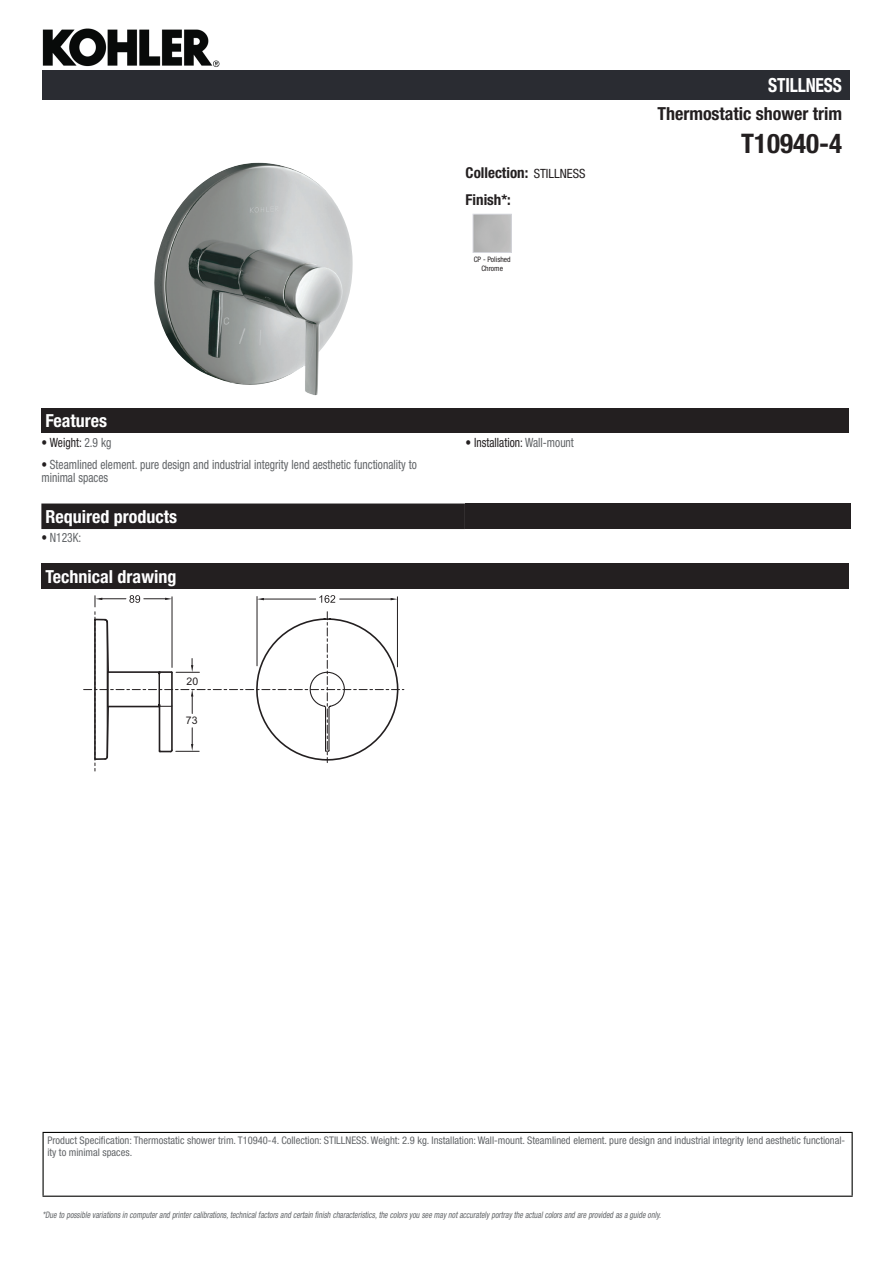
<style>
.page{position:relative;width:893px;height:1263px;background:#fff}
.page>*{position:absolute;margin:0;border:0;box-sizing:border-box;transform-origin:0 0}
.t1{font:700 condensed 27px "Helvetica Neue LT Std";color:#231f20}
.t2{font:700 condensed 19.5px "Helvetica Neue LT Std";letter-spacing:-.01em;color:#fff;scale:.9 1}
.t3{font:700 condensed 18px "Helvetica Neue LT Std";color:#fff}
.t4{font:700 condensed 18px "Helvetica Neue LT Std";color:#231f20}
.t5{font:700 condensed 15px/27.8px "Helvetica Neue LT Std";color:#231f20}
.t6{font:condensed 12.75px/13.5px "Helvetica Neue LT Std";color:#626568;scale:.9 1}
.t7{font:condensed 12.75px "Helvetica Neue LT Std";color:#231f20;scale:.9 1}
.t8{font:condensed 10.5px/12px "Helvetica Neue LT Std";color:#626568}
.t9{font:10.5px "Arial";color:#231f20}
.t10{font:italic condensed 9px "Helvetica Neue LT Std";color:#626568;scale:.87 1}
.t11{font:condensed 7.5px/9px "Helvetica Neue LT Std";color:#231f20;text-align:center}
.s1{font-weight:400;font-size:12.75px}
.s2{color:#626568}
.s3{color:#231f20}
</style>
<div class="page">
<img style="left:42px;top:28px;width:188px;height:53px">
<img style="left:154px;top:163px;width:199px;height:232px">
<div style="left:473px;top:214px;width:39px;height:39px;border:1px solid #d3d4da"></div>
<div style="left:41px;top:408px;width:808px;height:25px;background:#231f20"></div>
<div style="left:41px;top:503px;width:424px;height:26px;background:#231f20"></div>
<div style="left:465px;top:503px;width:385px;height:26px;background:#231f20"></div>
<div style="left:41px;top:564px;width:808px;height:25px;background:#231f20"></div>
<svg style="left:84px;top:595px;width:320px;height:177px"></svg>
<div style="left:43px;top:71px;width:807px;height:29px;background:#2a2c32"></div>
<hr style="left:43px;top:1132px;width:810px;height:1px;background:#040503">
<hr style="left:43px;top:1133px;width:1px;height:62px;background:#040503">
<hr style="left:852px;top:1133px;width:1px;height:62px;background:#040503">
<hr style="left:43px;top:1195px;width:810px;height:2px;background:#040503">
<h2 class="t2" style="left:768px;top:74px;width:83px">STILLNESS</h2>
<h3 class="t4" style="left:657px;top:103px;width:186px">Thermostatic shower trim</h3>
<h3 class="t5" style="left:466px;top:158px;width:121px">Collection: <span class="s1">STILLNESS<br></span>Finish*:</h3>
<p class="t11" style="left:474px;top:255px;width:38px">CP - Polished<br>Chrome</p>
<h3 class="t3" style="left:46px;top:410px;width:63px">Features</h3>
<p class="t7" style="left:41px;top:435px;width:79px">• Weight: <span class="s2">2.9 kg</span></p>
<p class="t7" style="left:466px;top:435px;width:122px">• Installation: <span class="s2">Wall-mount</span></p>
<p class="t6" style="left:41px;top:457px;width:419px"><span class="s3">•</span> Steamlined element. pure design and industrial integrity lend aesthetic functionality to minimal spaces</p>
<h3 class="t3" style="left:46px;top:505px;width:133px">Required products</h3>
<p class="t6" style="left:41px;top:531px;width:46px"><span class="s3">•</span> N123K:</p>
<h3 class="t3" style="left:46px;top:565px;width:132px">Technical drawing</h3>
<p class="t9" style="left:187px;top:674px;width:13px">20</p>
<p class="t9" style="left:186px;top:714px;width:13px">73</p>
<h1 class="t1" style="left:741px;top:127px;width:102px">T10940-4</h1>
<p class="t8" style="left:47px;top:1134px;width:799px">Product Specification: Thermostatic shower trim. T10940-4. Collection: STILLNESS. Weight: 2.9 kg. Installation: Wall-mount. Steamlined element. pure design and industrial integrity lend aesthetic functional&shy;ity to minimal spaces.</p>
<p class="t10" style="left:43px;top:1210px;width:714px">*Due to possible variationsin computerand printercalibrations,technicalfactorsand certain finish characteristics,the colorsyou see maynotaccuratelyportraythe actualcolorsand are provided asa guide only.</p>
</div>
